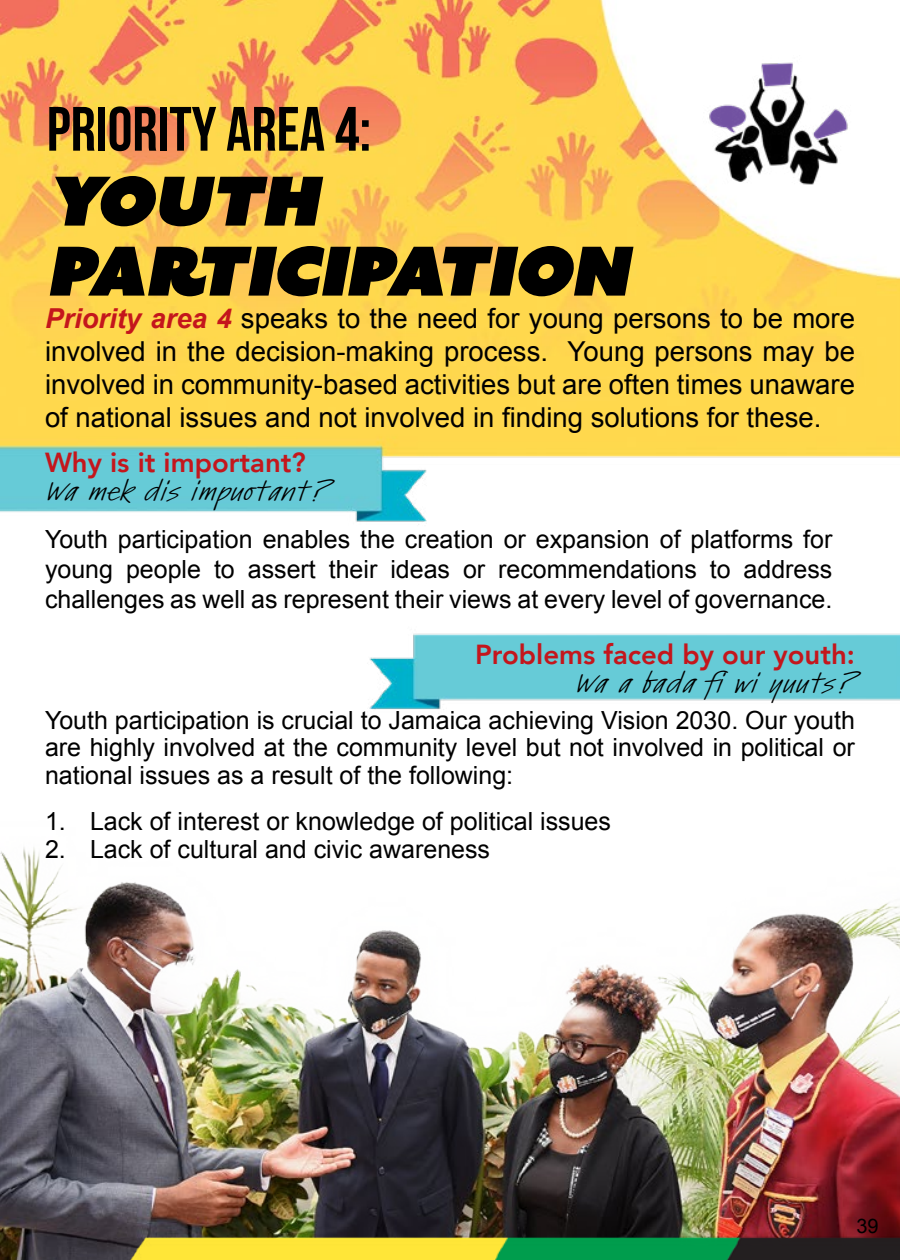
<style>
.page{position:relative;width:900px;height:1260px;background:#fff}
.page>*{position:absolute;margin:0;border:0;box-sizing:border-box;transform-origin:0 0}
.t1{font:italic 67.5px/70px "Azo Sans Uber";color:#000}
.t2{font:700 62.5px "Bebas Neue";color:#000}
.t3{font:27.5px/33px "Arial";color:#000;text-align:justify}
.t4{font:800 27.5px "Avenir";color:#c4161c}
.t5{font:25px/30px "Arial";color:#000;text-align:justify}
.t6{font:italic 25px "Kremlin Pro";letter-spacing:.07em;color:#000;scale:1.3 1}
.t7{font:20px "Arial";color:#000}
.s1{font-weight:700;font-style:italic;color:#c4161c}
</style>
<div class="page">
<img style="left:4px;top:0;width:896px;height:1260px">
<img style="left:702px;top:45px;width:153px;height:153px">
<h2 class="t2" style="left:47px;top:95px;width:326px">PRIORITY AREA 4:</h2>
<h1 class="t1" style="left:47px;top:165px;width:598px">YOUTH<br>PARTICIPATION</h1>
<p class="t3" style="left:45px;top:302px;width:812px"><span class="s1">Priority area 4</span> speaks to the need for young persons to be more involved in the decision-making process. Young persons may be involved in community-based activities but are often times unaware of national issues and not involved in finding solutions for these.</p>
<p class="t4" style="left:45px;top:441px;width:262px">Why is it important?</p>
<p class="t6" style="left:45px;top:474px;width:227px">Wa mek dis impuotant ?</p>
<p class="t5" style="left:45px;top:525px;width:789px">Youth participation enables the creation or expansion of platforms for young people to assert their ideas or recommendations to address challenges as well as represent their views at every level of governance.</p>
<p class="t4" style="left:475px;top:633px;width:381px">Problems faced by our youth:</p>
<p class="t6" style="left:575px;top:666px;width:225px">Wa a bada fi wi yuuts?</p>
<p class="t5" style="left:45px;top:707px;width:811px;line-height:27.5px">Youth participation is crucial to Jamaica achieving Vision 2030. Our youth are highly involved at the community level but not involved in political or national issues as a result of the following:</p>
<p class="t5" style="left:45px;top:807px;width:568px">1. Lack of interest or knowledge of political issues</p>
<p class="t5" style="left:45px;top:834px;width:447px">2. Lack of cultural and civic awareness</p>
<p class="t7" style="left:856px;top:1213px;width:24px">39</p>
</div>
